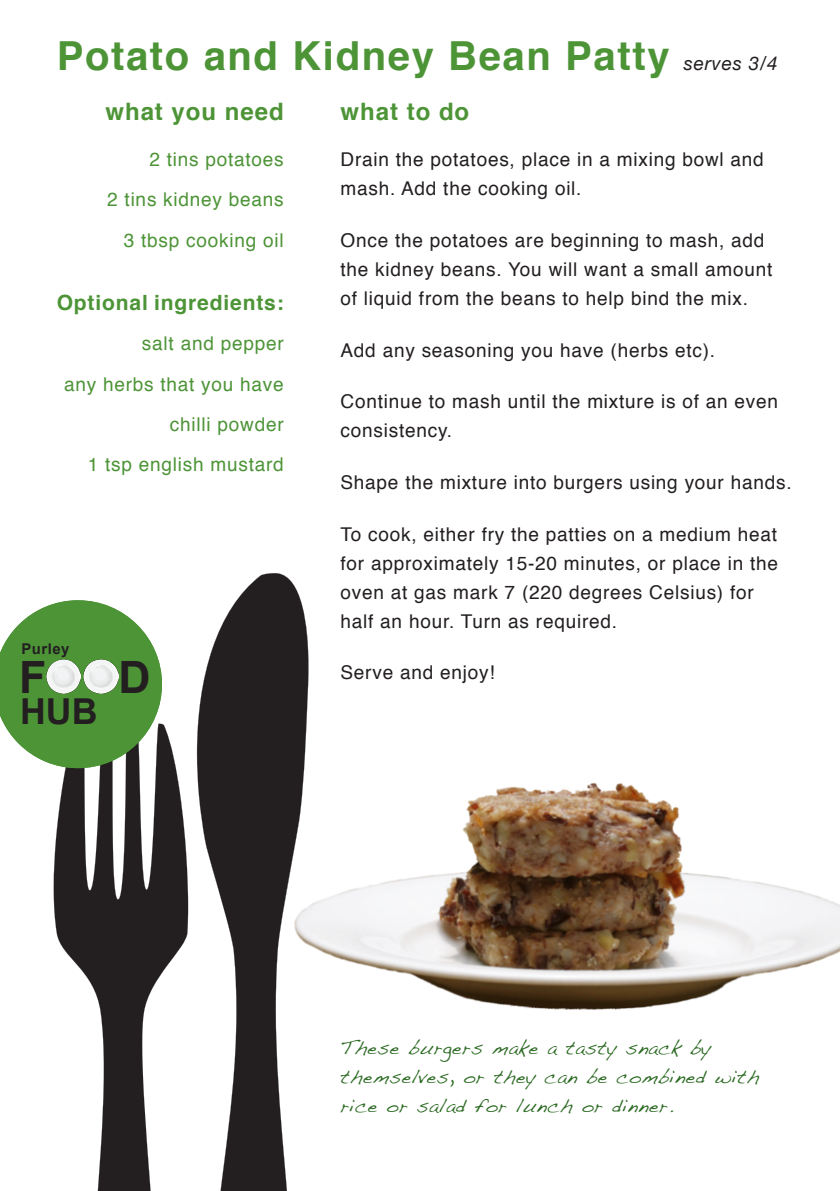
<style>
.page{position:relative;width:840px;height:1191px;background:#fff}
.page>*{position:absolute;margin:0;border:0;box-sizing:border-box;transform-origin:0 0}
.t1{font:700 44.6px "Arial";color:#231f20}
.Heading{font:700 40px "Helvetica";letter-spacing:.04em;color:#4d9437}
.t2{font:700 35.8px "Arial";color:#231f20}
.pol_tytul_RJ{font:700 24px "Helvetica";letter-spacing:.04em;color:#4d9437}
.pol_tytul_LJ{font:700 24px "Helvetica";letter-spacing:.04em;color:#4d9437}
.optional_ingredients{font:700 21px "Helvetica";letter-spacing:.04em;color:#4d9437}
.handwriting{font:19.2px/29px "Handwriting Dakota";letter-spacing:.03em;color:#2d6b24}
.t3{font:19px/29px "Helvetica";letter-spacing:.04em;color:#231f20}
.t4{font:19px "Helvetica";letter-spacing:.04em;color:#4d9437}
.t5{font:700 14.8px "Arial";letter-spacing:.03em;color:#231f20}
.s1{font-family:"Helvetica Neue";font-weight:400;font-style:italic;font-size:19px;color:#231f20}
</style>
<div class="page">
<svg style="left:197px;top:573px;width:111px;height:618px;fill:#231f20"></svg>
<svg style="left:54px;top:724px;width:134px;height:467px;fill:#231f20"></svg>
<svg style="left:0;top:600px;width:162px;height:168px"></svg>
<img style="left:46px;top:660px;width:35px;height:33px">
<img style="left:84px;top:660px;width:34px;height:33px">
<img style="left:293px;top:783px;width:546px;height:226px">
<p class="Heading" style="left:57px;top:23px;width:722px">Potato and Kidney Bean Patty <span class="s1">serves 3/4</span></p>
<p class="pol_tytul_RJ" style="left:105px;top:92px;width:180px">what you need</p>
<p class="t4" style="left:149px;top:145px;width:136px">2 tins potatoes</p>
<p class="t4" style="left:107px;top:185px;width:178px">2 tins kidney beans</p>
<p class="t4" style="left:124px;top:225px;width:161px">3 tbsp cooking oil</p>
<p class="optional_ingredients" style="left:57px;top:285px;width:228px">Optional ingredients:</p>
<p class="t4" style="left:142px;top:329px;width:143px">salt and pepper</p>
<p class="t4" style="left:64px;top:369px;width:221px">any herbs that you have</p>
<p class="t4" style="left:170px;top:409px;width:115px">chilli powder</p>
<p class="t4" style="left:88px;top:450px;width:197px">1 tsp english mustard</p>
<p class="t5" style="left:22px;top:638px;width:49px">Purley</p>
<h1 class="t1" style="left:19px;top:647px;width:29px">F</h1>
<h1 class="t1" style="left:118px;top:647px;width:34px">D</h1>
<h3 class="t2" style="left:20px;top:688px;width:79px">HUB</h3>
<p class="pol_tytul_LJ" style="left:340px;top:92px;width:130px">what to do</p>
<p class="t3" style="left:340px;top:145px;width:424px">Drain the potatoes, place in a mixing bowl and mash. Add the cooking oil.</p>
<p class="t3" style="left:340px;top:226px;width:433px">Once the potatoes are beginning to mash, add the kidney beans. You will want a small amount of liquid from the beans to help bind the mix.</p>
<p class="t3" style="left:340px;top:336px;width:376px">Add any seasoning you have (herbs etc).</p>
<p class="t3" style="left:340px;top:387px;width:439px">Continue to mash until the mixture is of an even consistency.</p>
<p class="t3" style="left:340px;top:468px;width:452px">Shape the mixture into burgers using your hands.</p>
<p class="t3" style="left:340px;top:520px;width:439px">To cook, either fry the patties on a medium heat for approximately 15-20 minutes, or place in the oven at gas mark 7 (220 degrees Celsius) for half an hour. Turn as required.</p>
<p class="t3" style="left:340px;top:659px;width:155px">Serve and enjoy!</p>
<p class="handwriting" style="left:340px;top:1032px;width:420px">These burgers make a tasty snack by themselves, or they can be combined with rice or salad for lunch or dinner.</p>
</div>
